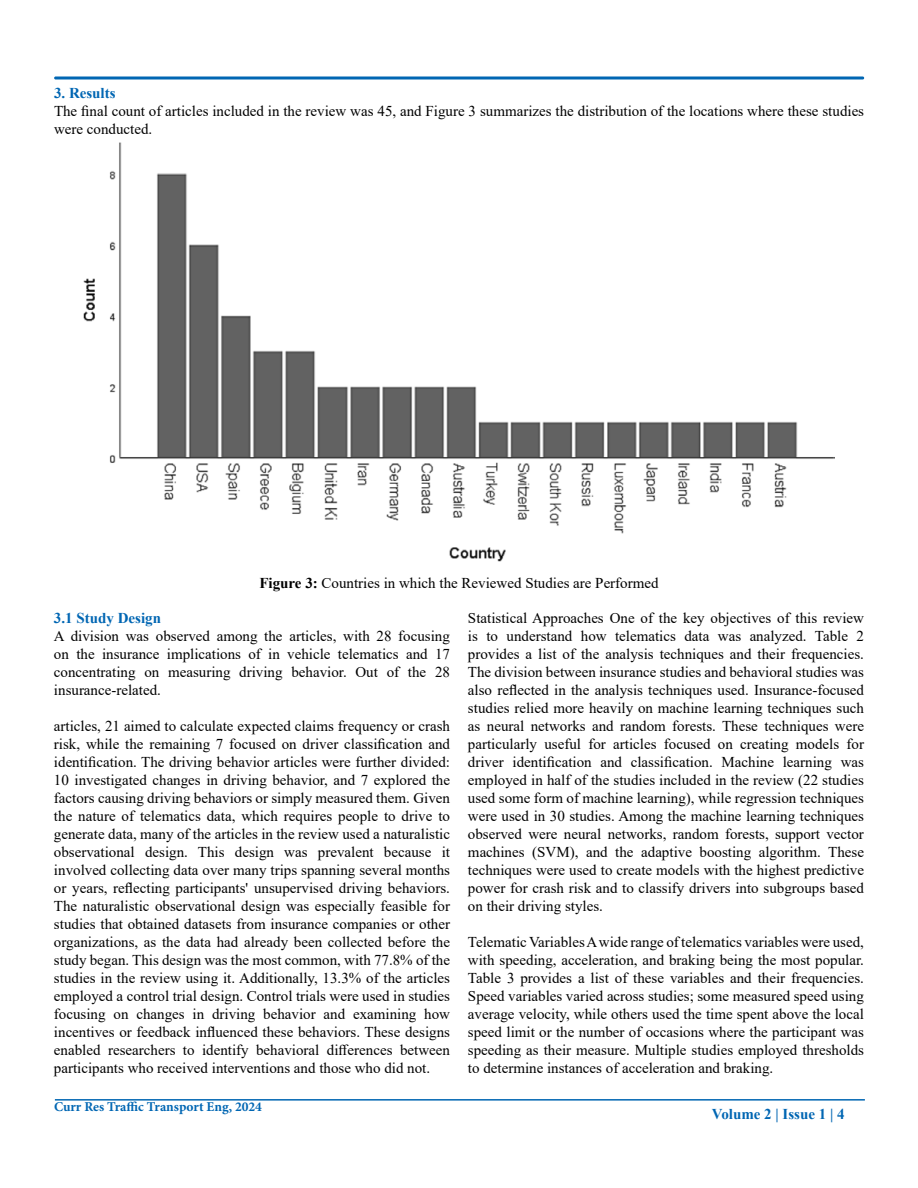
<style>
.page{position:relative;width:918px;height:1188px;background:#fff}
.page>*{position:absolute;margin:0;border:0;box-sizing:border-box;transform-origin:0 0}
.t1{font:15px/18px "Times New Roman";color:#000;text-align:justify}
.t2{font:700 15px "Times New Roman";color:#0066b3}
.t3{font:700 13.5px "Minion Pro";color:#0066b3}
.s1{font-weight:700}
</style>
<div class="page">
<div style="left:54px;top:76px;width:810px;height:4px;border:2px solid #0066b3"></div>
<hr style="left:55px;top:1099px;width:810px;height:2px;background:#0066b3">
<img style="left:83px;top:142px;width:752px;height:419px">
<p class="t2" style="left:54px;top:83px;width:63px">3. Results</p>
<p class="t1" style="left:54px;top:102px;width:812px">The final count of articles included in the review was 45, and Figure 3 summarizes the distribution of the locations where these studies were conducted.</p>
<p class="t1" style="left:259px;top:573px;width:401px"><span class="s1">Figure 3:</span> Countries in which the Reviewed Studies are Performed</p>
<p class="t2" style="left:54px;top:607px;width:109px">3.1 Study Design</p>
<p class="t1" style="left:54px;top:626px;width:398px">A division was observed among the articles, with 28 focusing on the insurance implications of in vehicle telematics and 17 concentrating on measuring driving behavior. Out of the 28 insurance-related.</p>
<p class="t1" style="left:54px;top:716px;width:398px">articles, 21 aimed to calculate expected claims frequency or crash risk, while the remaining 7 focused on driver classification and identification. The driving behavior articles were further divided:<br>10 investigated changes in driving behavior, and 7 explored the factors causing driving behaviors or simply measured them. Given the nature of telematics data, which requires people to drive to generate data, many of the articles in the review used a naturalistic observational design. This design was prevalent because it involved collecting data over many trips spanning several months or years, reflecting participants' unsupervised driving behaviors.<br>The naturalistic observational design was especially feasible for studies that obtained datasets from insurance companies or other organizations, as the data had already been collected before the study began. This design was the most common, with 77.8% of the studies in the review using it. Additionally, 13.3% of the articles employed a control trial design. Control trials were used in studies focusing on changes in driving behavior and examining how incentives or feedback influenced these behaviors. These designs enabled researchers to identify behavioral differences between participants who received interventions and those who did not.</p>
<p class="t3" style="left:54px;top:1097px;width:210px">Curr Res Traffic Transport Eng, 2024</p>
<p class="t1" style="left:468px;top:609px;width:398px">Statistical Approaches One of the key objectives of this review is to understand how telematics data was analyzed. Table 2 provides a list of the analysis techniques and their frequencies.<br>The division between insurance studies and behavioral studies was also reflected in the analysis techniques used. Insurance-focused studies relied more heavily on machine learning techniques such as neural networks and random forests. These techniques were particularly useful for articles focused on creating models for driver identification and classification. Machine learning was employed in half of the studies included in the review (22 studies used some form of machine learning), while regression techniques were used in 30 studies. Among the machine learning techniques observed were neural networks, random forests, support vector machines (SVM), and the adaptive boosting algorithm. These techniques were used to create models with the highest predictive power for crash risk and to classify drivers into subgroups based on their driving styles.</p>
<p class="t1" style="left:468px;top:933px;width:398px">Telematic Variables A wide range of telematics variables were used, with speeding, acceleration, and braking being the most popular.<br>Table 3 provides a list of these variables and their frequencies.<br>Speed variables varied across studies; some measured speed using average velocity, while others used the time spent above the local speed limit or the number of occasions where the participant was speeding as their measure. Multiple studies employed thresholds to determine instances of acceleration and braking.</p>
<p class="t2" style="left:712px;top:1103px;width:134px">Volume 2 | Issue 1 | 4</p>
</div>
